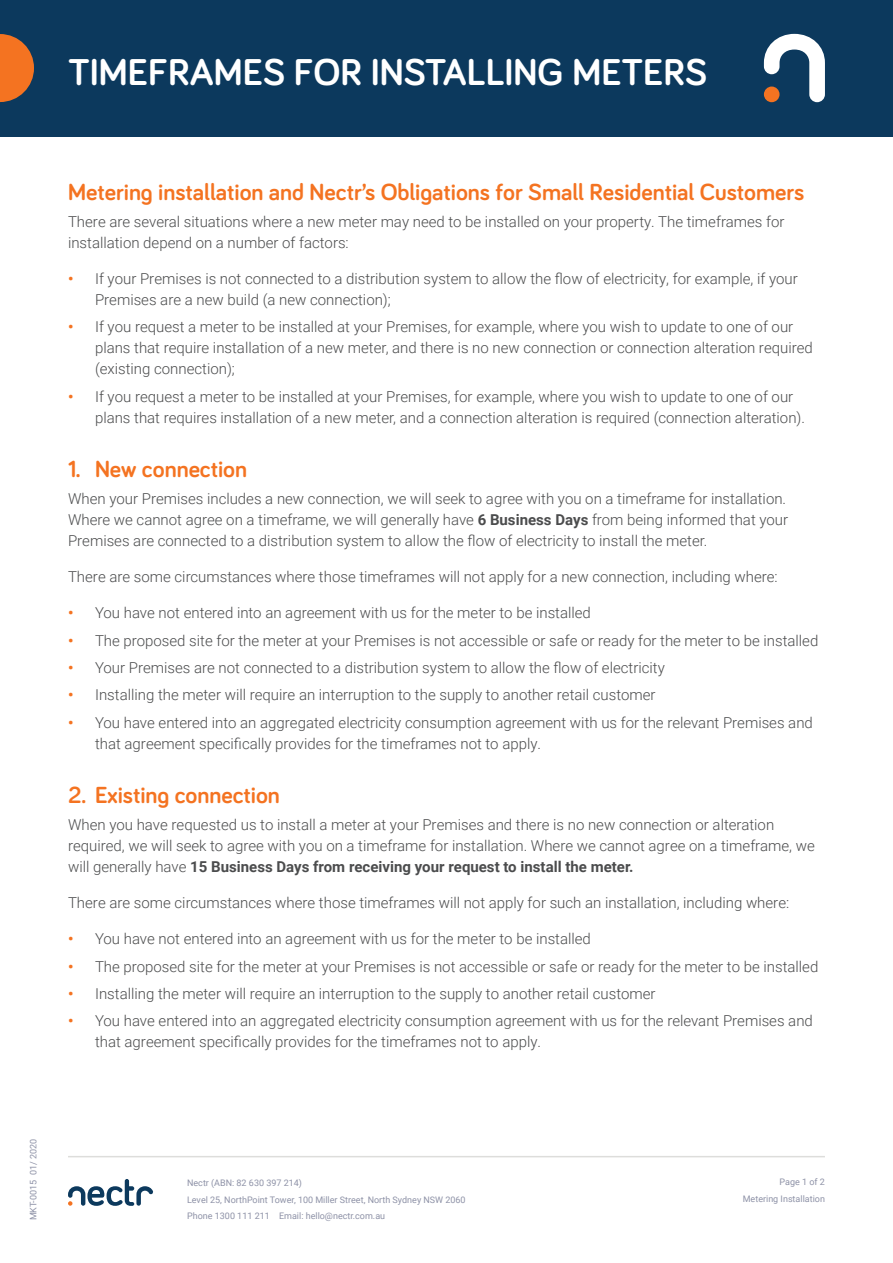
<style>
.page{position:relative;width:893px;height:1263px;background:#fff}
.page>*{position:absolute;margin:0;border:0;box-sizing:border-box;transform-origin:0 0}
.t1{font:700 38.55px "Bariol";color:#fff}
.t2{font:700 24px "Bariol";color:#f47321}
.List{font:300 15px/21px "Roboto";color:#4b4c4d}
.t3{font:9px/16.5px "Roboto";color:#8e92a7}
.s1{font-weight:700;color:#f47321}
.s2{font-weight:700}
</style>
<div class="page">
<div style="left:0;top:0;width:893px;height:136px;background:#0c395d"></div>
<svg style="left:0;top:34px;width:34px;height:68px"></svg>
<svg style="left:764px;top:34px;width:61px;height:68px"></svg>
<div style="left:764px;top:87px;width:15px;height:15px;background:#f47321;border-radius:50%"></div>
<hr style="left:68px;top:1156px;width:757px;height:1px;background:#dddddb">
<svg style="left:68px;top:1179px;width:85px;height:27px"></svg>
<p class="t1" style="left:68px;top:46px;width:640px">TIMEFRAMES FOR INSTALLING METERS</p>
<h1 class="t2" style="left:68px;top:175px;width:738px">Metering installation and Nectr’s Obligations for Small Residential Customers</h1>
<p class="List" style="left:68px;top:211px;width:718px">There are several situations where a new meter may need to be installed on your property. The timeframes for installation depend on a number of factors:</p>
<p class="List" style="left:95px;top:267px;width:704px;text-indent:-27px"><span class="s1">•</span> If your Premises is not connected to a distribution system to allow the flow of electricity, for example, if your<br>Premises are a new build (a new connection);</p>
<p class="List" style="left:95px;top:316px;width:719px;text-indent:-27px"><span class="s1">•</span> If you request a meter to be installed at your Premises, for example, where you wish to update to one of our plans that require installation of a new meter, and there is no new connection or connection alteration required (existing connection);</p>
<p class="List" style="left:95px;top:385px;width:711px;text-indent:-27px"><span class="s1">•</span> If you request a meter to be installed at your Premises, for example, where you wish to update to one of our plans that requires installation of a new meter, and a connection alteration is required (connection alteration).</p>
<h1 class="t2" style="left:68px;top:452px;width:181px">1. New connection</h1>
<p class="List" style="left:68px;top:488px;width:722px">When your Premises includes a new connection, we will seek to agree with you on a timeframe for installation.<br>Where we cannot agree on a timeframe, we will generally have <span class="s2">6 Business Days</span> from being informed that your<br>Premises are connected to a distribution system to allow the flow of electricity to install the meter.</p>
<p class="List" style="left:68px;top:566px;width:711px">There are some circumstances where those timeframes will not apply for a new connection, including where:</p>
<p class="List" style="left:68px;top:602px;width:524px"><span class="s1">•</span> You have not entered into an agreement with us for the meter to be installed</p>
<p class="List" style="left:68px;top:629px;width:752px"><span class="s1">•</span> The proposed site for the meter at your Premises is not accessible or safe or ready for the meter to be installed</p>
<p class="List" style="left:68px;top:656px;width:598px"><span class="s1">•</span> Your Premises are not connected to a distribution system to allow the flow of electricity</p>
<p class="List" style="left:68px;top:684px;width:589px"><span class="s1">•</span> Installing the meter will require an interruption to the supply to another retail customer</p>
<p class="List" style="left:95px;top:711px;width:719px;text-indent:-27px"><span class="s1">•</span> You have entered into an aggregated electricity consumption agreement with us for the relevant Premises and that agreement specifically provides for the timeframes not to apply.</p>
<h1 class="t2" style="left:68px;top:778px;width:213px">2. Existing connection</h1>
<p class="List" style="left:68px;top:814px;width:748px">When you have requested us to install a meter at your Premises and there is no new connection or alteration required, we will seek to agree with you on a timeframe for installation. Where we cannot agree on a timeframe, we will generally have <span class="s2">15 Business Days from receiving your request to install the meter.</span></p>
<p class="List" style="left:68px;top:892px;width:723px">There are some circumstances where those timeframes will not apply for such an installation, including where:</p>
<p class="List" style="left:68px;top:928px;width:524px"><span class="s1">•</span> You have not entered into an agreement with us for the meter to be installed</p>
<p class="List" style="left:68px;top:955px;width:752px"><span class="s1">•</span> The proposed site for the meter at your Premises is not accessible or safe or ready for the meter to be installed</p>
<p class="List" style="left:68px;top:982px;width:589px"><span class="s1">•</span> Installing the meter will require an interruption to the supply to another retail customer</p>
<p class="List" style="left:95px;top:1010px;width:719px;text-indent:-27px"><span class="s1">•</span> You have entered into an aggregated electricity consumption agreement with us for the relevant Premises and that agreement specifically provides for the timeframes not to apply.</p>
<p class="t3" style="left:25px;top:1220px;width:83px;rotate:-90deg">MKT-0015 01/ 2020</p>
<p class="t3" style="left:187px;top:1174px;width:280px">Nectr (ABN: 82 630 397 214)<br>Level 25, NorthPoint Tower, 100 Miller Street, North Sydney NSW 2060<br>Phone 1300 111 211 Email: hello@nectr.com.au</p>
<p class="t3" style="left:743px;top:1173px;width:84px;text-align:right">Page 1 of 2<br>Metering Installation</p>
</div>
